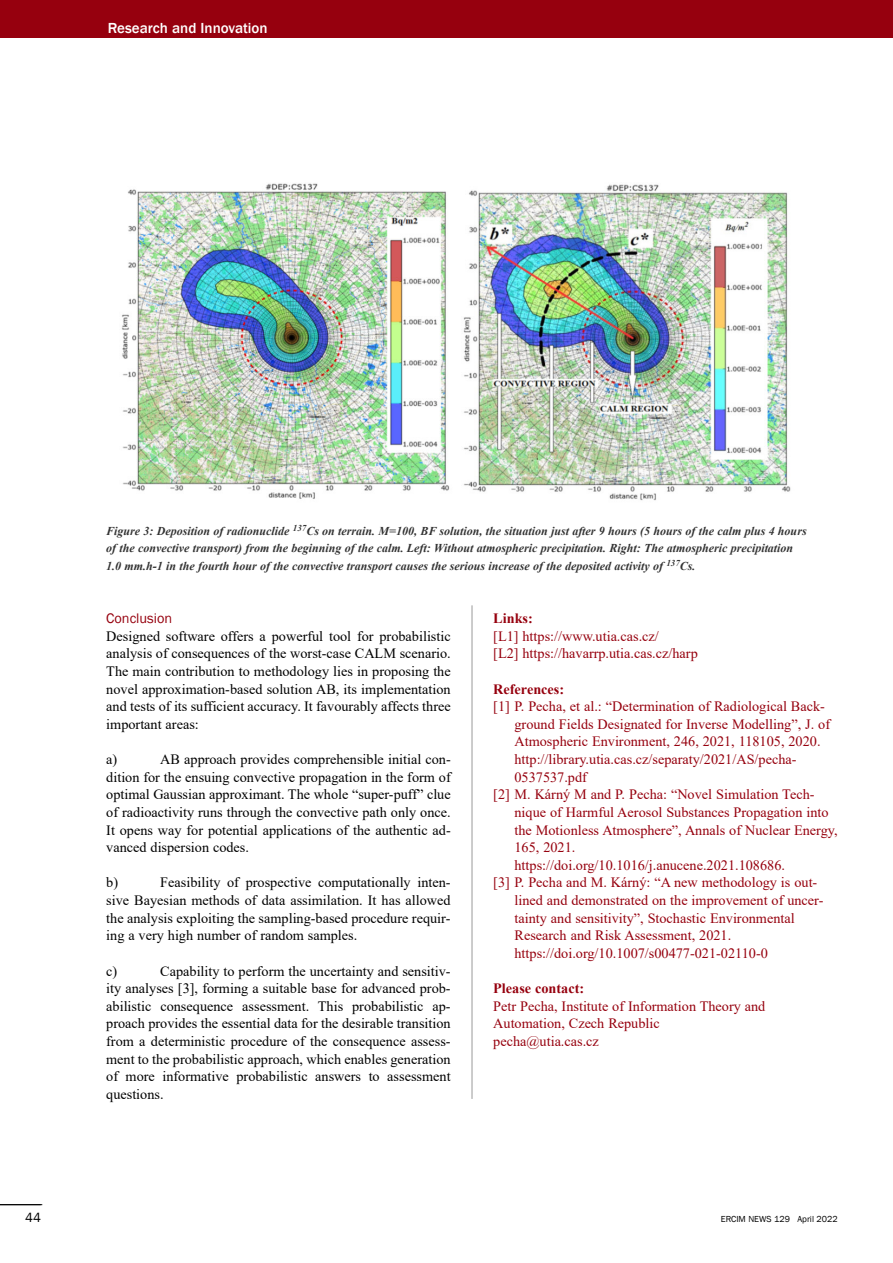
<style>
.page{position:relative;width:893px;height:1263px;background:#fff}
.page>*{position:absolute;margin:0;border:0;box-sizing:border-box;transform-origin:0 0}
.t1{font:500 15px "Franklin Gothic";color:#fff}
.t2{font:14.25px/17.5px "Times New Roman";color:#000;text-align:justify}
.t3{font:14.25px/17.5px "Times New Roman";color:#96000e}
.t4{font:700 14.25px "Times New Roman";color:#96000e}
.t5{font:14.25px "Franklin Gothic";color:#96000e}
.t6{font:13.5px "Franklin Gothic";color:#000}
.t7{font:italic 700 12px/17.7px "Times New Roman";color:#333}
.t8{font:9px "Franklin Gothic";color:#000}
</style>
<div class="page">
<div style="left:0;top:0;width:893px;height:38px;background:#96000e"></div>
<hr style="left:472px;top:605px;width:1px;height:494px;background:#999">
<hr style="left:0;top:1204px;width:42px;height:1px;background:#000">
<img style="left:122px;top:183px;width:669px;height:318px">
<p class="t1" style="left:108px;top:20px;width:161px">Research and Innovation</p>
<p class="t7" style="left:106px;top:522px;width:702px">Figure 3: Deposition of radionuclide <sup>137</sup>Cs on terrain. M=100, BF solution, the situation just after 9 hours (5 hours of the calm plus 4 hours of the convective transport) from the beginning of the calm. Left: Without atmospheric precipitation. Right: The atmospheric precipitation<br>1.0 mm.h-1 in the fourth hour of the convective transport causes the serious increase of the deposited activity of <sup>137</sup>Cs.</p>
<p class="t5" style="left:106px;top:610px;width:68px">Conclusion</p>
<p class="t2" style="left:106px;top:627px;width:346px">Designed software offers a powerful tool for probabilistic analysis of consequences of the worst-case CALM scenario.<br>The main contribution to methodology lies in proposing the novel approximation-based solution AB, its implementation and tests of its sufficient accuracy. It favourably affects three important areas:</p>
<p class="t2" style="left:106px;top:750px;width:13px">a)</p>
<p class="t2" style="left:106px;top:750px;width:346px;text-indent:54px">AB approach provides comprehensible initial con&shy;dition for the ensuing convective propagation in the form of optimal Gaussian approximant. The whole “super-puff” clue of radioactivity runs through the convective path only once.<br>It opens way for potential applications of the authentic ad&shy;vanced dispersion codes.</p>
<p class="t2" style="left:106px;top:874px;width:13px">b)</p>
<p class="t2" style="left:106px;top:874px;width:346px;text-indent:54px">Feasibility of prospective computationally inten&shy;sive Bayesian methods of data assimilation. It has allowed the analysis exploiting the sampling-based procedure requir&shy;ing a very high number of random samples.</p>
<p class="t2" style="left:106px;top:962px;width:13px">c)</p>
<p class="t2" style="left:106px;top:962px;width:346px;text-indent:54px">Capability to perform the uncertainty and sensitiv&shy;ity analyses [3], forming a suitable base for advanced prob&shy;abilistic consequence assessment. This probabilistic ap&shy;proach provides the essential data for the desirable transition from a deterministic procedure of the consequence assess&shy;ment to the probabilistic approach, which enables generation of more informative probabilistic answers to assessment questions.</p>
<p class="t4" style="left:493px;top:610px;width:41px">Links:</p>
<p class="t3" style="left:493px;top:627px;width:206px">[L1] https://www.utia.cas.cz/<br>[L2] https://havarrp.utia.cas.cz/harp</p>
<p class="t4" style="left:493px;top:681px;width:72px">References:</p>
<p class="t3" style="left:493px;top:697px;width:333px">[1] P. Pecha, et al.: “Determination of Radiological Back-</p>
<p class="t3" style="left:514px;top:715px;width:317px">ground Fields Designated for Inverse Modelling”, J. of</p>
<p class="t3" style="left:514px;top:733px;width:308px">Atmospheric Environment, 246, 2021, 118105, 2020.</p>
<p class="t3" style="left:514px;top:750px;width:283px">http://library.utia.cas.cz/separaty/2021/AS/pecha-</p>
<p class="t3" style="left:514px;top:768px;width:74px">0537537.pdf</p>
<p class="t3" style="left:493px;top:786px;width:323px">[2] M. Kárný M and P. Pecha: “Novel Simulation Tech-</p>
<p class="t3" style="left:514px;top:803px;width:316px">nique of Harmful Aerosol Substances Propagation into</p>
<p class="t3" style="left:514px;top:821px;width:325px">the Motionless Atmosphere”, Annals of Nuclear Energy,</p>
<p class="t3" style="left:514px;top:838px;width:62px">165, 2021.</p>
<p class="t3" style="left:514px;top:856px;width:272px">https://doi.org/10.1016/j.anucene.2021.108686.</p>
<p class="t3" style="left:493px;top:874px;width:326px">[3] P. Pecha and M. Kárný: “A new methodology is out-</p>
<p class="t3" style="left:514px;top:891px;width:311px">lined and demonstrated on the improvement of uncer-</p>
<p class="t3" style="left:514px;top:909px;width:282px">tainty and sensitivity”, Stochastic Environmental</p>
<p class="t3" style="left:514px;top:927px;width:218px">Research and Risk Assessment, 2021.</p>
<p class="t3" style="left:514px;top:944px;width:255px">https://doi.org/10.1007/s00477-021-02110-0</p>
<p class="t4" style="left:493px;top:980px;width:92px">Please contact:</p>
<p class="t3" style="left:493px;top:997px;width:274px">Petr Pecha, Institute of Information Theory and<br>Automation, Czech Republic pecha@utia.cas.cz</p>
<p class="t6" style="left:25px;top:1210px;width:17px">44</p>
<p class="t8" style="left:721px;top:1214px;width:118px">ERCIM NEWS 129 April 2022</p>
</div>
